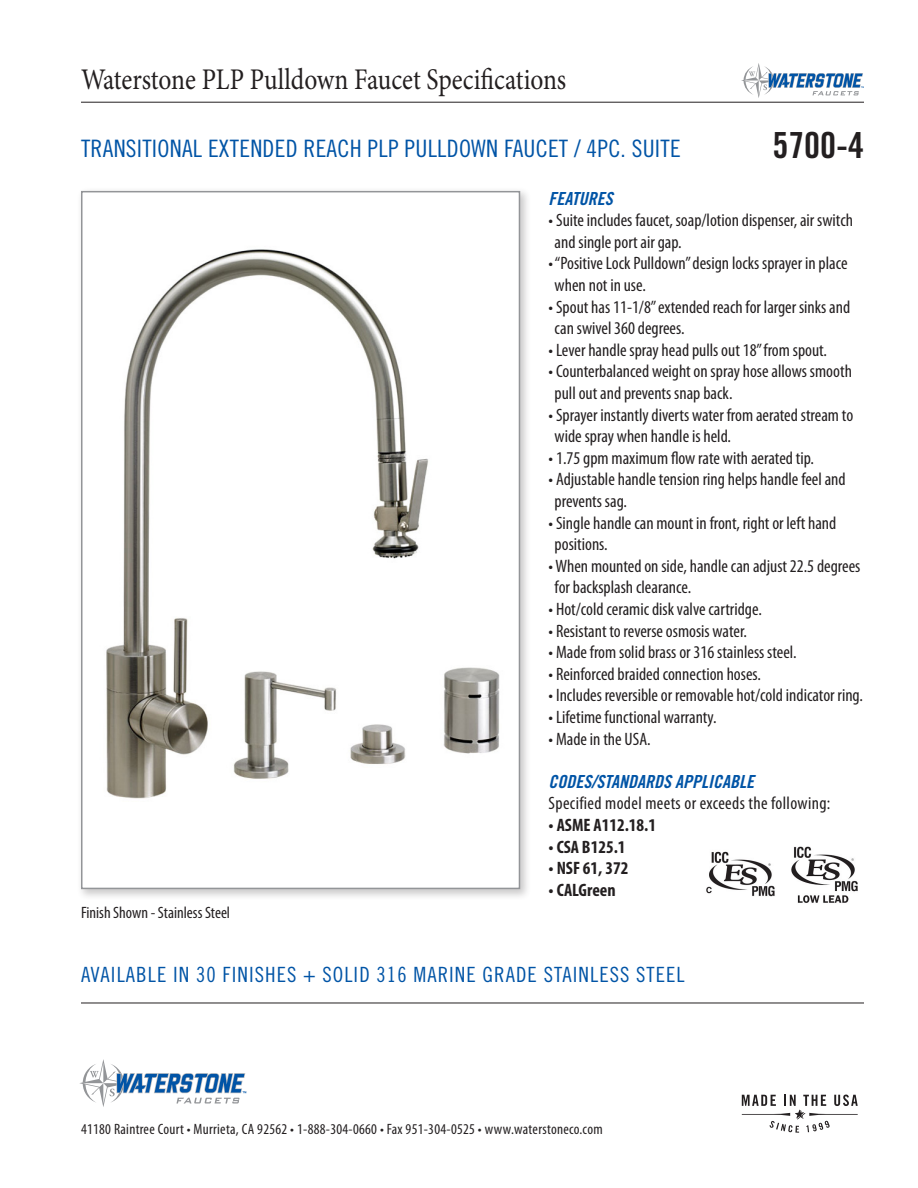
<style>
.page{position:relative;width:918px;height:1188px;background:#fff}
.page>*{position:absolute;margin:0;border:0;box-sizing:border-box;transform-origin:0 0}
.t1{font:36px "Trade Gothic Bold Cond Twenty";color:#231f20}
.t2{font:30px "Minion Pro";color:#231f20;scale:.85 1}
.t3{font:24px "Trade Gothic Cond Eighteen";letter-spacing:.01em;color:#0154a6}
.t4{font:21px "Trade Gothic Cond Eighteen";letter-spacing:.05em;color:#0154a6}
.t5{font:condensed 18px/21.6px "Myriad Pro";color:#231f20}
.t6{font:700 condensed 18px "Myriad Pro";color:#231f20}
.t7{font:condensed 18px "Myriad Pro";letter-spacing:.02em;color:#231f20}
.t8{font:18px "Trade Gothic Bold Cond Twenty Obl";color:#0154a6}
.t9{font:condensed 16.5px "Myriad Pro";color:#231f20}
.t10{font:condensed 15px "Myriad Pro";letter-spacing:.02em;color:#231f20}
</style>
<div class="page">
<svg style="left:742px;top:1095px;width:116px;height:38px"></svg>
<hr style="left:81px;top:1003px;width:783px;height:1px;background:#231f20">
<svg style="left:79px;top:1059px;width:167px;height:48px"></svg>
<hr style="left:81px;top:102px;width:783px;height:1px;background:#231f20">
<svg style="left:741px;top:63px;width:123px;height:35px"></svg>
<div style="left:76px;top:186px;width:455px;height:715px;background:#231f20;opacity:.24"></div>
<div style="left:82px;top:192px;width:437px;height:696px;background:#fff"></div>
<img style="left:106px;top:249px;width:394px;height:550px">
<div style="left:81px;top:191px;width:439px;height:698px;border:2px solid #939598"></div>
<img style="left:791px;top:846px;width:67px;height:57px">
<img style="left:706px;top:851px;width:69px;height:46px">
<h2 class="t2" style="left:81px;top:60px;width:572px">Waterstone PLP Pulldown Faucet Specifications</h2>
<p class="t3" style="left:81px;top:135px;width:601px">TRANSITIONAL EXTENDED REACH PLP PULLDOWN FAUCET / 4PC. SUITE</p>
<p class="t1" style="left:772px;top:123px;width:93px">5700-4</p>
<p class="t9" style="left:81px;top:903px;width:151px">Finish Shown - Stainless Steel</p>
<p class="t8" style="left:549px;top:187px;width:66px">FEATURES</p>
<p class="t5" style="left:555px;top:209px;width:300px;text-indent:-6px">• Suite includes faucet, soap/lotion dispenser, air switch and single port air gap.</p>
<p class="t5" style="left:555px;top:253px;width:294px;text-indent:-6px">• “Positive Lock Pulldown” design locks sprayer in place when not in use.</p>
<p class="t5" style="left:555px;top:296px;width:297px;text-indent:-6px">• Spout has 11-1/8” extended reach for larger sinks and can swivel 360 degrees.</p>
<p class="t5" style="left:549px;top:339px;width:280px">• Lever handle spray head pulls out 18” from spout.</p>
<p class="t5" style="left:555px;top:361px;width:299px;text-indent:-6px">• Counterbalanced weight on spray hose allows smooth pull out and prevents snap back.</p>
<p class="t5" style="left:555px;top:404px;width:300px;text-indent:-6px">• Sprayer instantly diverts water from aerated stream to wide spray when handle is held.</p>
<p class="t5" style="left:549px;top:447px;width:267px">• 1.75 gpm maximum flow rate with aerated tip.</p>
<p class="t5" style="left:555px;top:469px;width:293px;text-indent:-6px">• Adjustable handle tension ring helps handle feel and prevents sag.</p>
<p class="t5" style="left:555px;top:512px;width:283px;text-indent:-6px">• Single handle can mount in front, right or left hand positions.</p>
<p class="t5" style="left:555px;top:555px;width:307px;text-indent:-6px">• When mounted on side, handle can adjust 22.5 degrees for backsplash clearance.</p>
<p class="t5" style="left:549px;top:598px;width:215px">• Hot/cold ceramic disk valve cartridge.</p>
<p class="t5" style="left:549px;top:620px;width:200px">• Resistant to reverse osmosis water.</p>
<p class="t5" style="left:549px;top:641px;width:250px">• Made from solid brass or 316 stainless steel.</p>
<p class="t5" style="left:549px;top:663px;width:214px">• Reinforced braided connection hoses.</p>
<p class="t5" style="left:549px;top:685px;width:316px">• Includes reversible or removable hot/cold indicator ring.</p>
<p class="t5" style="left:549px;top:706px;width:169px">• Lifetime functional warranty.</p>
<p class="t5" style="left:549px;top:728px;width:104px">• Made in the USA.</p>
<p class="t8" style="left:549px;top:771px;width:207px">CODES/STANDARDS APPLICABLE</p>
<p class="t7" style="left:549px;top:793px;width:283px">Specified model meets or exceeds the following:</p>
<p class="t6" style="left:549px;top:814px;width:109px">• ASME A112.18.1</p>
<p class="t6" style="left:549px;top:835px;width:78px">• CSA B125.1</p>
<p class="t6" style="left:549px;top:857px;width:81px">• NSF 61, 372</p>
<p class="t6" style="left:549px;top:879px;width:69px">• CALGreen</p>
<p class="t4" style="left:81px;top:962px;width:605px">AVAILABLE IN 30 FINISHES + SOLID 316 MARINE GRADE STAINLESS STEEL</p>
<p class="t10" style="left:81px;top:1119px;width:523px">41180 Raintree Court • Murrieta, CA 92562 • 1-888-304-0660 • Fax 951-304-0525 • www.waterstoneco.com</p>
</div>
